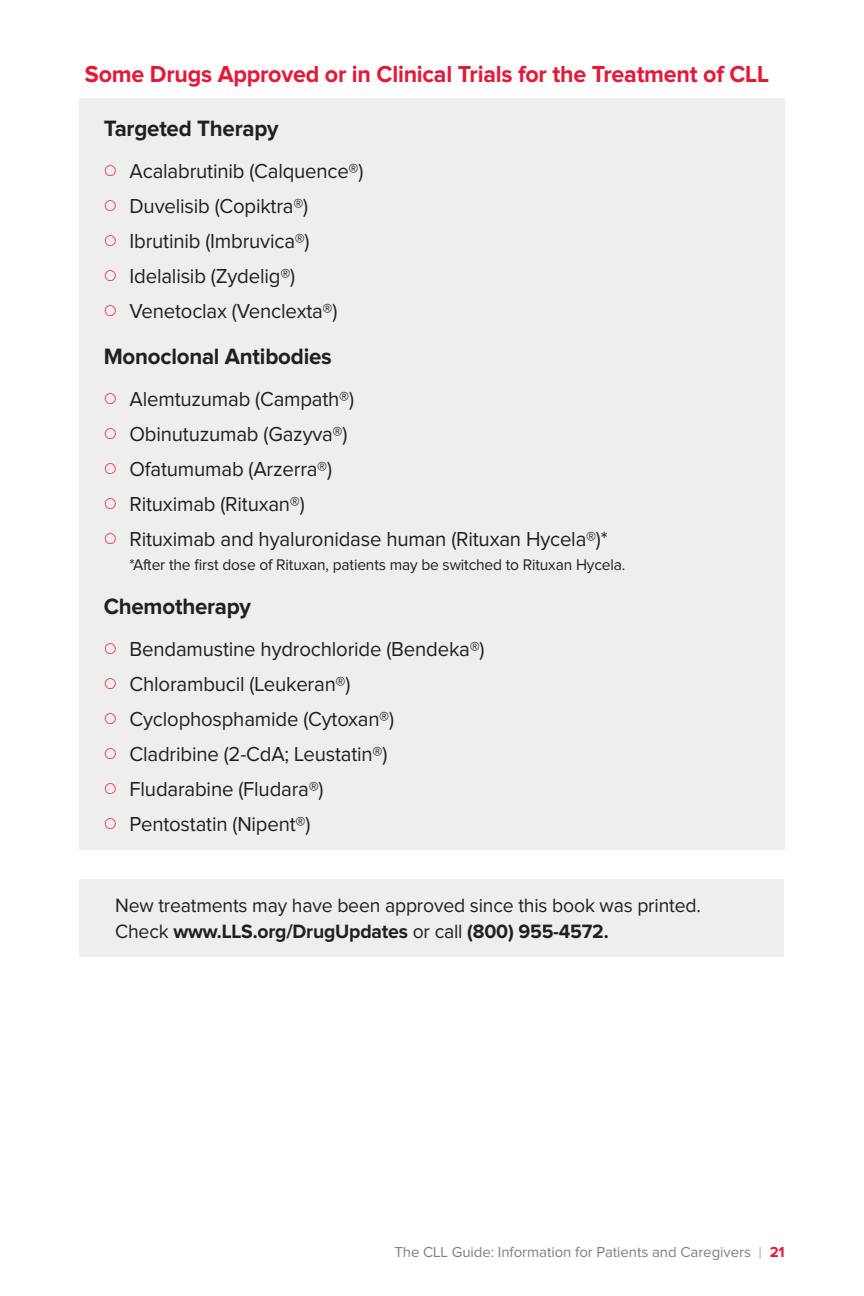
<style>
.page{position:relative;width:864px;height:1296px;background:#fff}
.page>*{position:absolute;margin:0;border:0;box-sizing:border-box;transform-origin:0 0}
.Body_text{font:700 24px "Proxima Nova";letter-spacing:-.01em;color:#e51836}
.Body_text-2{font:700 23px "Proxima Nova";letter-spacing:-.01em;color:#231f20}
.t1{font:21px "Proxima Nova";letter-spacing:-.01em;color:#231f20}
.Body_text-3{font:20px/26px "Proxima Nova";letter-spacing:-.01em;color:#231f20}
.Figure_and_Table_bla{font:16px "Proxima Nova";letter-spacing:-.01em;color:#231f20}
.t2{font:15px "Proxima Nova";letter-spacing:-.005em;color:#7d7f82}
.s1{font-weight:700}
.s2{font-size:18px;color:#babbbe}
.s3{font-weight:700;color:#e51836}
</style>
<div class="page">
<div style="left:79px;top:98px;width:706px;height:752px;background:#eeeeef"></div>
<div style="left:79px;top:879px;width:704px;height:78px;background:#eeeeef"></div>
<p class="Body_text" style="left:85px;top:63px;width:686px">Some Drugs Approved or in Clinical Trials for the Treatment of CLL</p>
<p class="Body_text-2" style="left:104px;top:118px;width:176px">Targeted Therapy</p>
<p class="t1" style="left:130px;top:161px;width:235px">Acalabrutinib (Calquence®)</p>
<p class="t1" style="left:130px;top:196px;width:180px">Duvelisib (Copiktra®)</p>
<p class="t1" style="left:130px;top:231px;width:182px">Ibrutinib (Imbruvica®)</p>
<p class="t1" style="left:130px;top:266px;width:167px">Idelalisib (Zydelig®)</p>
<p class="t1" style="left:130px;top:301px;width:209px">Venetoclax (Venclexta®)</p>
<p class="Body_text-2" style="left:104px;top:346px;width:230px">Monoclonal Antibodies</p>
<p class="t1" style="left:130px;top:389px;width:226px">Alemtuzumab (Campath®)</p>
<p class="t1" style="left:130px;top:424px;width:219px">Obinutuzumab (Gazyva®)</p>
<p class="t1" style="left:130px;top:459px;width:204px">Ofatumumab (Arzerra®)</p>
<p class="t1" style="left:130px;top:494px;width:177px">Rituximab (Rituxan®)</p>
<p class="t1" style="left:130px;top:529px;width:480px">Rituximab and hyaluronidase human (Rituxan Hycela®)*</p>
<p class="Figure_and_Table_bla" style="left:130px;top:557px;width:497px">*After the first dose of Rituxan, patients may be switched to Rituxan Hycela.</p>
<p class="Body_text-2" style="left:104px;top:596px;width:149px">Chemotherapy</p>
<p class="t1" style="left:130px;top:639px;width:357px">Bendamustine hydrochloride (Bendeka®)</p>
<p class="t1" style="left:130px;top:674px;width:222px">Chlorambucil (Leukeran®)</p>
<p class="t1" style="left:130px;top:709px;width:266px">Cyclophosphamide (Cytoxan®)</p>
<p class="t1" style="left:130px;top:744px;width:259px">Cladribine (2-CdA; Leustatin®)</p>
<p class="t1" style="left:130px;top:779px;width:196px">Fludarabine (Fludara®)</p>
<p class="t1" style="left:130px;top:814px;width:182px">Pentostatin (Nipent®)</p>
<p class="Body_text-3" style="left:115px;top:893px;width:587px">New treatments may have been approved since this book was printed.<br>Check <span class="s1">www.LLS.org/DrugUpdates</span> or call <span class="s1">(800) 955-4572.</span></p>
<p class="t2" style="left:394px;top:1246px;width:392px">The CLL Guide: Information for Patients and Caregivers <span class="s2">I</span> <span class="s3">21</span></p>
</div>
